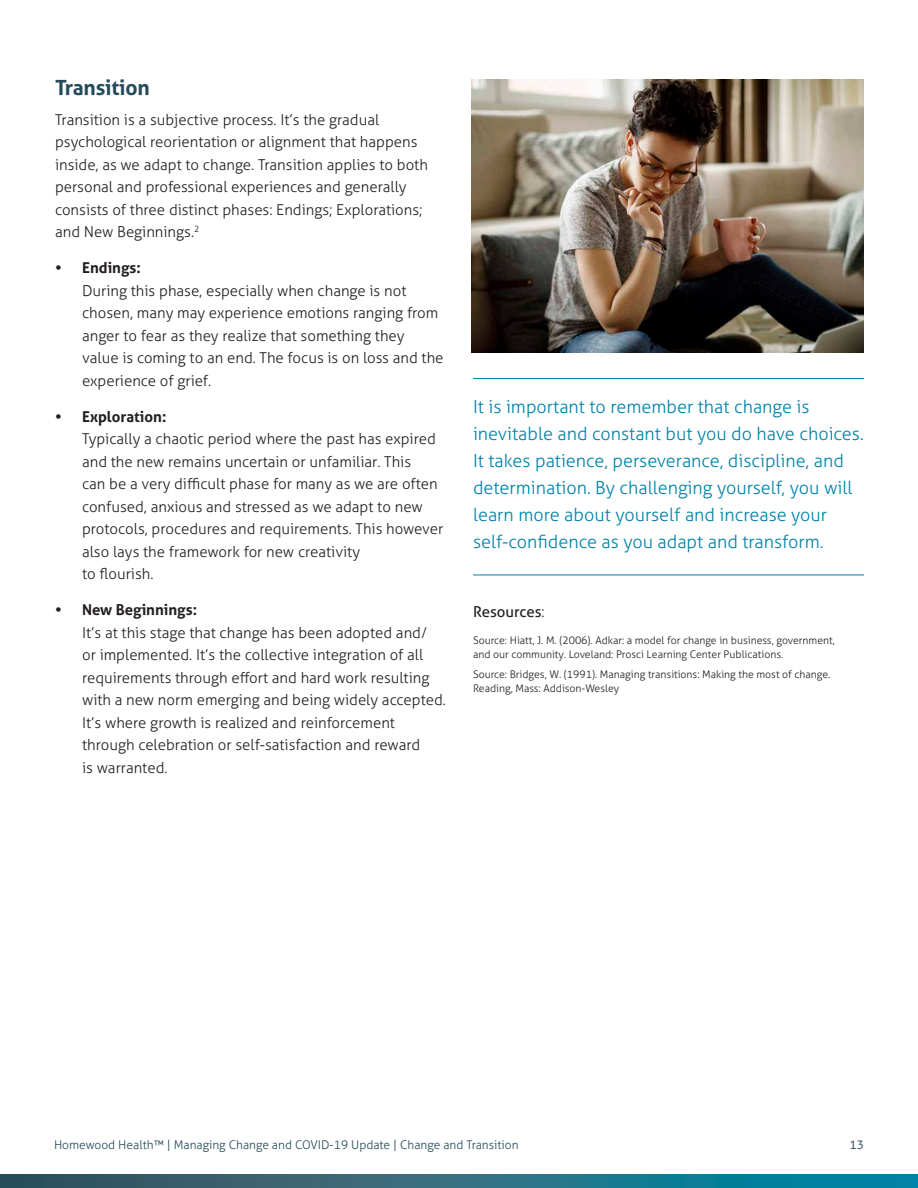
<style>
.page{position:relative;width:918px;height:1188px;background:#fff}
.page>*{position:absolute;margin:0;border:0;box-sizing:border-box;transform-origin:0 0}
.Subhead_H2{font:700 21px "Aller";letter-spacing:-.01em;color:#254a59}
.Call_out{font:300 18px/27px "Aller";color:#0083a9}
.Body_text_P{font:300 15px/22.5px "Aller";color:#231f20}
.Body_text_P-2{font:15px "Aller";color:#231f20}
.t1{font:300 12px "Aller";color:#254a59}
.t2{font:12px "Aller";color:#4b6270}
.Reference_text_P{font:300 10.5px/13.5px "Aller";color:#231f20}
.s1{font-weight:700}
.s2{font-weight:300}
</style>
<div class="page">
<svg style="left:0;top:1174px;width:918px;height:14px;background:#246d81"></svg>
<hr style="left:473px;top:378px;width:391px;height:1px;background:#0083a9">
<hr style="left:473px;top:575px;width:391px;height:1px;background:#0083a9">
<img style="left:472px;top:80px;width:392px;height:272px">
<h2 class="Subhead_H2" style="left:55px;top:75px;width:96px">Transition</h2>
<p class="Body_text_P" style="left:55px;top:108px;width:374px">Transition is a subjective process. It’s the gradual psychological reorientation or alignment that happens inside, as we adapt to change. Transition applies to both personal and professional experiences and generally consists of three distinct phases: Endings; Explorations; and New Beginnings.<sup>2</sup></p>
<p class="Body_text_P" style="left:82px;top:257px;width:363px;text-indent:-27px"><span class="s1">• Endings:<br></span>During this phase, especially when change is not chosen, many may experience emotions ranging from anger to fear as they realize that something they value is coming to an end. The focus is on loss and the experience of grief.</p>
<p class="Body_text_P" style="left:82px;top:405px;width:363px;text-indent:-27px"><span class="s1">• Exploration:<br></span>Typically a chaotic period where the past has expired and the new remains uncertain or unfamiliar. This<br>can be a very difficult phase for many as we are often confused, anxious and stressed as we adapt to new protocols, procedures and requirements. This however also lays the framework for new creativity<br>to flourish.</p>
<p class="Body_text_P" style="left:82px;top:599px;width:365px;text-indent:-27px"><span class="s1">• New Beginnings:<br></span>It’s at this stage that change has been adopted and/<br>or implemented. It’s the collective integration of all requirements through effort and hard work resulting with a new norm emerging and being widely accepted.<br>It’s where growth is realized and reinforcement through celebration or self-satisfaction and reward<br>is warranted.</p>
<p class="Call_out" style="left:473px;top:393px;width:392px">It is important to remember that change is inevitable and constant but you do have choices.<br>It takes patience, perseverance, discipline, and determination. By challenging yourself, you will learn more about yourself and increase your self-confidence as you adapt and transform.</p>
<p class="Body_text_P-2" style="left:473px;top:603px;width:73px">Resources<span class="s2">:</span></p>
<p class="Reference_text_P" style="left:473px;top:634px;width:363px">Source: Hiatt, J. M. (2006). Adkar: a model for change in business, government, and our community. Loveland: Prosci Learning Center Publications.</p>
<p class="Reference_text_P" style="left:473px;top:668px;width:359px">Source: Bridges, W. (1991). Managing transitions: Making the most of change.<br>Reading, Mass: Addison-Wesley</p>
<p class="t1" style="left:54px;top:1138px;width:466px">Homewood Health™ | Managing Change and COVID-19 Update | Change and Transition</p>
<p class="t2" style="left:850px;top:1138px;width:16px">13</p>
</div>
